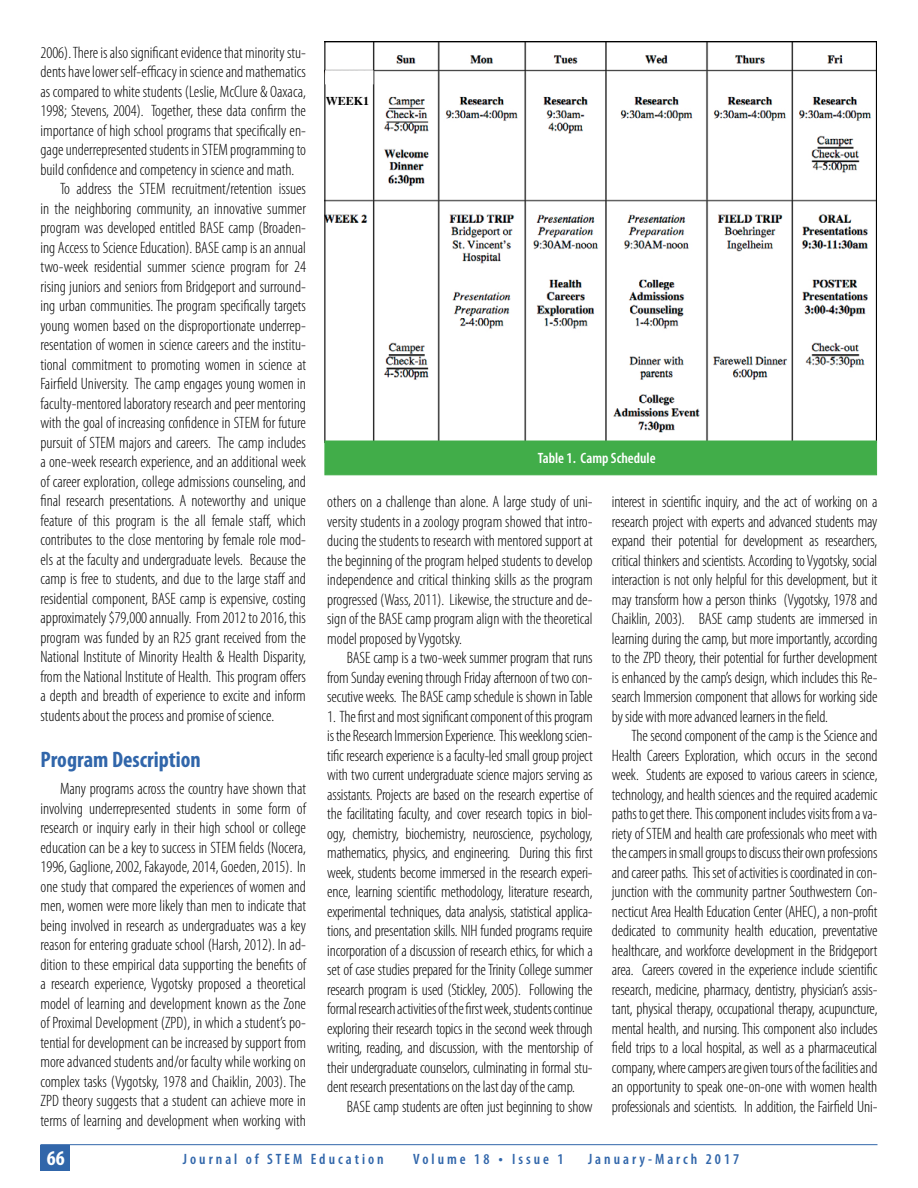
<style>
.page{position:relative;width:918px;height:1188px;background:#fff}
.page>*{position:absolute;margin:0;border:0;box-sizing:border-box;transform-origin:0 0}
.t1{font:700 condensed 22.5px "Myriad Pro";color:#3166aa}
.t2{font:700 condensed 21px "Myriad Pro";color:#fff}
.t3{font:300 condensed 16.5px/19.5px "Myriad Pro";color:#000;text-align:justify}
.t4{font:600 condensed 15px "Myriad Pro";letter-spacing:.2em;color:#3166aa}
.t5{font:600 condensed 15px "Myriad Pro";color:#fff}
.t6{font:700 12px "Times";color:#000}
.s1{font-size:16.5px}
</style>
<div class="page">
<hr style="left:40px;top:1144px;width:838px;height:1px;background:#3166aa">
<div style="left:40px;top:1145px;width:30px;height:26px;background:#3166aa"></div>
<img style="left:326px;top:43px;width:549px;height:398px">
<div style="left:325px;top:441px;width:552px;height:34px;background:#41ad49"></div>
<div style="left:325px;top:70px;width:48px;height:14px;background:#fff;border:3px solid #fff"></div>
<p class="t3" style="left:40px;top:42px;width:267px">2006). There is also significant evidence that minority stu-</p>
<p class="t3" style="left:40px;top:62px;width:267px">dents have lower self-efficacy in science and mathematics</p>
<p class="t3" style="left:40px;top:81px;width:267px">as compared to white students (Leslie, McClure &amp; Oaxaca,</p>
<p class="t3" style="left:40px;top:101px;width:267px">1998; Stevens, 2004). Together, these data confirm the</p>
<p class="t3" style="left:40px;top:120px;width:267px">importance of high school programs that specifically en-</p>
<p class="t3" style="left:40px;top:140px;width:267px">gage underrepresented students in STEM programming to</p>
<p class="t3" style="left:40px;top:159px;width:255px">build confidence and competency in science and math.</p>
<p class="t3" style="left:60px;top:179px;width:248px">To address the STEM recruitment/retention issues</p>
<p class="t3" style="left:40px;top:198px;width:267px">in the neighboring community, an innovative summer</p>
<p class="t3" style="left:40px;top:218px;width:267px">program was developed entitled BASE camp (Broaden-</p>
<p class="t3" style="left:40px;top:237px;width:267px">ing Access to Science Education). BASE camp is an annual</p>
<p class="t3" style="left:40px;top:257px;width:267px">two-week residential summer science program for 24</p>
<p class="t3" style="left:40px;top:276px;width:267px">rising juniors and seniors from Bridgeport and surround-</p>
<p class="t3" style="left:40px;top:296px;width:267px">ing urban communities. The program specifically targets</p>
<p class="t3" style="left:40px;top:315px;width:267px">young women based on the disproportionate underrep-</p>
<p class="t3" style="left:40px;top:335px;width:267px">resentation of women in science careers and the institu-</p>
<p class="t3" style="left:40px;top:354px;width:267px">tional commitment to promoting women in science at</p>
<p class="t3" style="left:40px;top:374px;width:267px">Fairfield University. The camp engages young women in</p>
<p class="t3" style="left:40px;top:394px;width:267px">faculty-mentored laboratory research and peer mentoring</p>
<p class="t3" style="left:40px;top:413px;width:267px">with the goal of increasing confidence in STEM for future</p>
<p class="t3" style="left:40px;top:433px;width:267px">pursuit of STEM majors and careers. The camp includes</p>
<p class="t3" style="left:40px;top:452px;width:267px">a one-week research experience, and an additional week</p>
<p class="t3" style="left:40px;top:472px;width:267px">of career exploration, college admissions counseling, and</p>
<p class="t3" style="left:40px;top:491px;width:267px">final research presentations. A noteworthy and unique</p>
<p class="t3" style="left:40px;top:511px;width:267px">feature of this program is the all female staff, which</p>
<p class="t3" style="left:40px;top:530px;width:267px">contributes to the close mentoring by female role mod-</p>
<p class="t3" style="left:40px;top:550px;width:267px">els at the faculty and undergraduate levels. Because the</p>
<p class="t3" style="left:40px;top:569px;width:267px">camp is free to students, and due to the large staff and</p>
<p class="t3" style="left:40px;top:589px;width:267px">residential component, BASE camp is expensive, costing</p>
<p class="t3" style="left:40px;top:608px;width:267px">approximately $79,000 annually. From 2012 to 2016, this</p>
<p class="t3" style="left:40px;top:628px;width:267px">program was funded by an R25 grant received from the</p>
<p class="t3" style="left:40px;top:647px;width:267px">National Institute of Minority Health &amp; Health Disparity,</p>
<p class="t3" style="left:40px;top:667px;width:267px">from the National Institute of Health. This program offers</p>
<p class="t3" style="left:40px;top:686px;width:267px">a depth and breadth of experience to excite and inform</p>
<p class="t3" style="left:40px;top:706px;width:235px">students about the process and promise of science.</p>
<h1 class="t1" style="left:40px;top:746px;width:162px">Program Description</h1>
<p class="t3" style="left:40px;top:779px;width:267px;text-indent:20px">Many programs across the country have shown that involving underrepresented students in some form of research or inquiry early in their high school or college education can be a key to success in STEM fields (Nocera, 1996, Gaglione, 2002, Fakayode, 2014, Goeden, 2015). In one study that compared the experiences of women and men, women were more likely than men to indicate that being involved in research as undergraduates was a key reason for entering graduate school (Harsh, 2012). In ad&shy;dition to these empirical data supporting the benefits of a research experience, Vygotsky proposed a theoretical model of learning and development known as the Zone of Proximal Development (ZPD), in which a student’s po&shy;tential for development can be increased by support from more advanced students and/or faculty while working on complex tasks (Vygotsky, 1978 and Chaiklin, 2003). The ZPD theory suggests that a student can achieve more in terms of learning and development when working with</p>
<p class="t6" style="left:326px;top:89px;width:45px">WEEK1</p>
<p class="t5" style="left:538px;top:448px;width:119px">Table 1. Camp Schedule</p>
<p class="t3" style="left:327px;top:492px;width:267px">others on a challenge than alone. A large study of uni&shy;versity students in a zoology program showed that intro&shy;ducing the students to research with mentored support at the beginning of the program helped students to develop independence and critical thinking skills as the program progressed (Wass, 2011). Likewise, the structure and de&shy;sign of the BASE camp program align with the theoretical model proposed by Vygotsky.</p>
<p class="t3" style="left:327px;top:648px;width:267px;text-indent:20px">BASE camp is a two-week summer program that runs from Sunday evening through Friday afternoon of two con&shy;secutive weeks. The BASE camp schedule is shown in Table</p>
<p class="t3" style="left:327px;top:706px;width:267px">1. The first and most significant component of this program is the Research Immersion Experience. This weeklong scien&shy;tific research experience is a faculty-led small group project with two current undergraduate science majors serving as assistants. Projects are based on the research expertise of the facilitating faculty, and cover research topics in biol&shy;ogy, chemistry, biochemistry, neuroscience, psychology, mathematics, physics, and engineering. During this first week, students become immersed in the research experi&shy;ence, learning scientific methodology, literature research, experimental techniques, data analysis, statistical applica&shy;tions, and presentation skills. NIH funded programs require incorporation of a discussion of research ethics, for which a set of case studies prepared for the Trinity College summer research program is used (Stickley, 2005). Following the formal research activities of the first week, students continue exploring their research topics in the second week through writing, reading, and discussion, with the mentorship of their undergraduate counselors, culminating in formal stu&shy;dent research presentations on the last day of the camp.</p>
<p class="t3" style="left:347px;top:1096px;width:248px">BASE camp students are often just beginning to show</p>
<p class="t3" style="left:612px;top:492px;width:267px">interest in scientific inquiry, and the act of working on a research project with experts and advanced students may expand their potential for development as researchers, critical thinkers and scientists. According to Vygotsky, social interaction is not only helpful for this development, but it may transform how a person thinks (Vygotsky, 1978 and Chaiklin, 2003). BASE camp students are immersed in learning during the camp, but more importantly, according to the ZPD theory, their potential for further development is enhanced by the camp’s design, which includes this Re&shy;search Immersion component that allows for working side by side with more advanced learners in the field.</p>
<p class="t3" style="left:612px;top:726px;width:267px;text-indent:20px">The second component of the camp is the Science and Health Careers Exploration, which occurs in the second week. Students are exposed to various careers in science, technology, and health sciences and the required academic paths to get there. This component includes visits from a va&shy;riety of STEM and health care professionals who meet with the campers in small groups to discuss their own professions and career paths. This set of activities is coordinated in con&shy;junction with the community partner Southwestern Con&shy;necticut Area Health Education Center (AHEC), a non-profit dedicated to community health education, preventative healthcare, and workforce development in the Bridgeport area. Careers covered in the experience include scientific research, medicine, pharmacy, dentistry, physician’s assis&shy;tant, physical therapy, occupational therapy, acupuncture, mental health, and nursing. This component also includes field trips to a local hospital, as well as a pharmaceutical company, where campers are given tours of the facilities and an opportunity to speak one-on-one with women health professionals and scientists. In addition, the Fairfield Uni-</p>
<p class="t2" style="left:47px;top:1145px;width:19px">66</p>
<p class="t4" style="left:183px;top:1150px;width:202px">Journal of STEM Education</p>
<p class="t4" style="left:413px;top:1150px;width:152px">Volume 18 <span class="s1">•</span> Issue 1</p>
<p class="t4" style="left:588px;top:1150px;width:153px">January-March 2017</p>
</div>
